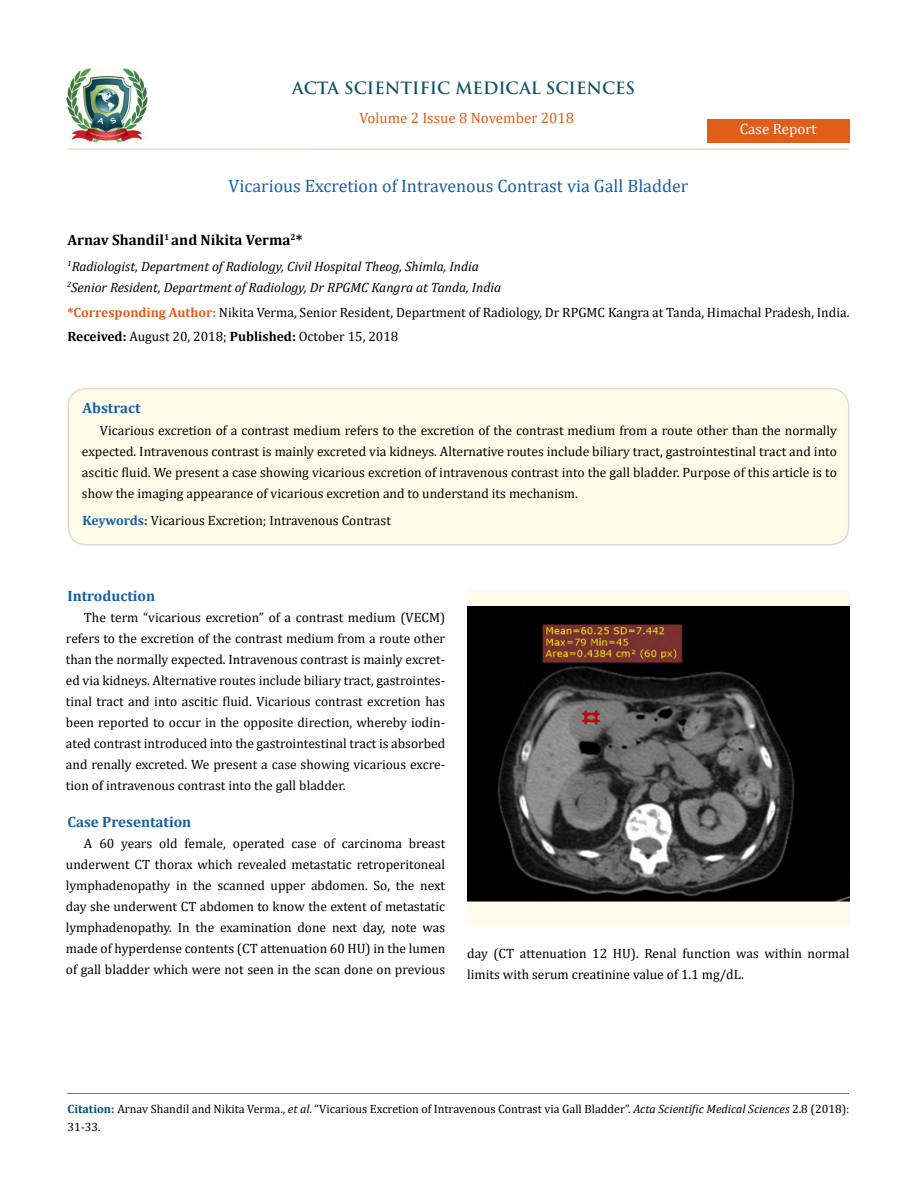
<style>
.page{position:relative;width:917px;height:1190px;background:#fff}
.page>*{position:absolute;margin:0;border:0;box-sizing:border-box;transform-origin:0 0}
.t1{font:18px "Cambria";color:#1560a6}
.t2{font:700 16.5px "Trajan Pro";color:#0e546a}
.t3{font:700 15px "Cambria";color:#1560a6}
.t4{font:700 15px "Cambria";color:#000}
.t5{font:15px "Cambria";color:#e05d1a}
.t6{font:15px "Cambria";color:#fff}
.t7{font:13.5px/21px "Cambria";color:#000;text-align:justify}
.t8{font:italic 13.5px/21px "Cambria";color:#000}
.t9{font:12px/18px "Cambria";color:#000}
.s1{font-weight:700;color:#e05d1a}
.s2{font-weight:700}
.s3{font-weight:700;color:#1560a6}
.s4{font-weight:700;color:#0e546a}
.s5{font-weight:700;color:#035089}
.s6{font-style:italic}
</style>
<div class="page">
<img style="left:67px;top:68px;width:80px;height:74px">
<div style="left:707px;top:119px;width:142px;height:23px;background:#e05d1a"></div>
<div style="left:68px;top:389px;width:780px;height:155px;background:#fffde9;border-radius:18px"></div>
<div style="left:67px;top:388px;width:782px;height:157px;border:2px solid #e0dfcd;border-radius:18px"></div>
<div style="left:467px;top:589px;width:382px;height:335px;background:#fffde9"></div>
<img style="left:467px;top:606px;width:382px;height:295px">
<hr style="left:67px;top:1093px;width:782px;height:1px;background:#e05d1a">
<hr style="left:67px;top:148px;width:782px;height:2px;background:#e0dfcd">
<p class="t2" style="left:292px;top:77px;width:344px">ACTA SCIENTIFIC MEDICAL SCIENCES</p>
<p class="t5" style="left:359px;top:109px;width:216px">Volume 2 Issue 8 November 2018</p>
<h1 class="t1" style="left:229px;top:175px;width:461px">Vicarious Excretion of Intravenous Contrast via Gall Bladder</h1>
<p class="t6" style="left:739px;top:120px;width:78px">Case Report</p>
<p class="t4" style="left:67px;top:229px;width:236px">Arnav Shandil<sup>1</sup> and Nikita Verma<sup>2</sup>*</p>
<p class="t8" style="left:67px;top:255px;width:435px"><sup>1</sup>Radiologist, Department of Radiology, Civil Hospital Theog, Shimla, India<br><sup>2</sup>Senior Resident, Department of Radiology, Dr RPGMC Kangra at Tanda, India</p>
<p class="t7" style="left:67px;top:302px;width:783px"><span class="s1">*Corresponding Author:</span> Nikita Verma, Senior Resident, Department of Radiology, Dr RPGMC Kangra at Tanda, Himachal Pradesh, India.</p>
<p class="t7" style="left:67px;top:326px;width:332px"><span class="s2">Received:</span> August 20, 2018; <span class="s2">Published:</span> October 15, 2018</p>
<p class="t3" style="left:82px;top:397px;width:60px">Abstract</p>
<p class="t7" style="left:82px;top:420px;width:756px;text-indent:18px">Vicarious excretion of a contrast medium refers to the excretion of the contrast medium from a route other than the normally expected. Intravenous contrast is mainly excreted via kidneys. Alternative routes include biliary tract, gastrointestinal tract and into ascitic fluid. We present a case showing vicarious excretion of intravenous contrast into the gall bladder. Purpose of this article is to show the imaging appearance of vicarious excretion and to understand its mechanism.</p>
<p class="t7" style="left:82px;top:509px;width:310px"><span class="s3">Keywords</span><span class="s4">:</span> Vicarious Excretion; Intravenous Contrast</p>
<p class="t3" style="left:67px;top:585px;width:89px">Introduction</p>
<p class="t7" style="left:66px;top:607px;width:381px;text-indent:18px">The term “vicarious excretion” of a contrast medium (VECM) refers to the excretion of the contrast medium from a route other than the normally expected. Intravenous contrast is mainly excret&shy;ed via kidneys. Alternative routes include biliary tract, gastrointes&shy;tinal tract and into ascitic fluid. Vicarious contrast excretion has been reported to occur in the opposite direction, whereby iodin&shy;ated contrast introduced into the gastrointestinal tract is absorbed and renally excreted. We present a case showing vicarious excre&shy;tion of intravenous contrast into the gall bladder.</p>
<p class="t3" style="left:67px;top:811px;width:125px">Case Presentation</p>
<p class="t7" style="left:66px;top:833px;width:381px;text-indent:18px">A 60 years old female, operated case of carcinoma breast underwent CT thorax which revealed metastatic retroperitoneal lymphadenopathy in the scanned upper abdomen. So, the next day she underwent CT abdomen to know the extent of metastatic lymphadenopathy. In the examination done next day, note was made of hyperdense contents (CT attenuation 60 HU) in the lumen of gall bladder which were not seen in the scan done on previous</p>
<p class="t7" style="left:467px;top:942px;width:384px">day (CT attenuation 12 HU). Renal function was within normal limits with serum creatinine value of 1.1 mg/dL.</p>
<p class="t9" style="left:67px;top:1099px;width:783px"><span class="s5">Citation:</span> Arnav Shandil and Nikita Verma., <span class="s6">et al</span>. “Vicarious Excretion of Intravenous Contrast via Gall Bladder”. <span class="s6">Acta Scientific Medical Sciences</span> 2.8 (2018):<br>31-33.</p>
</div>
